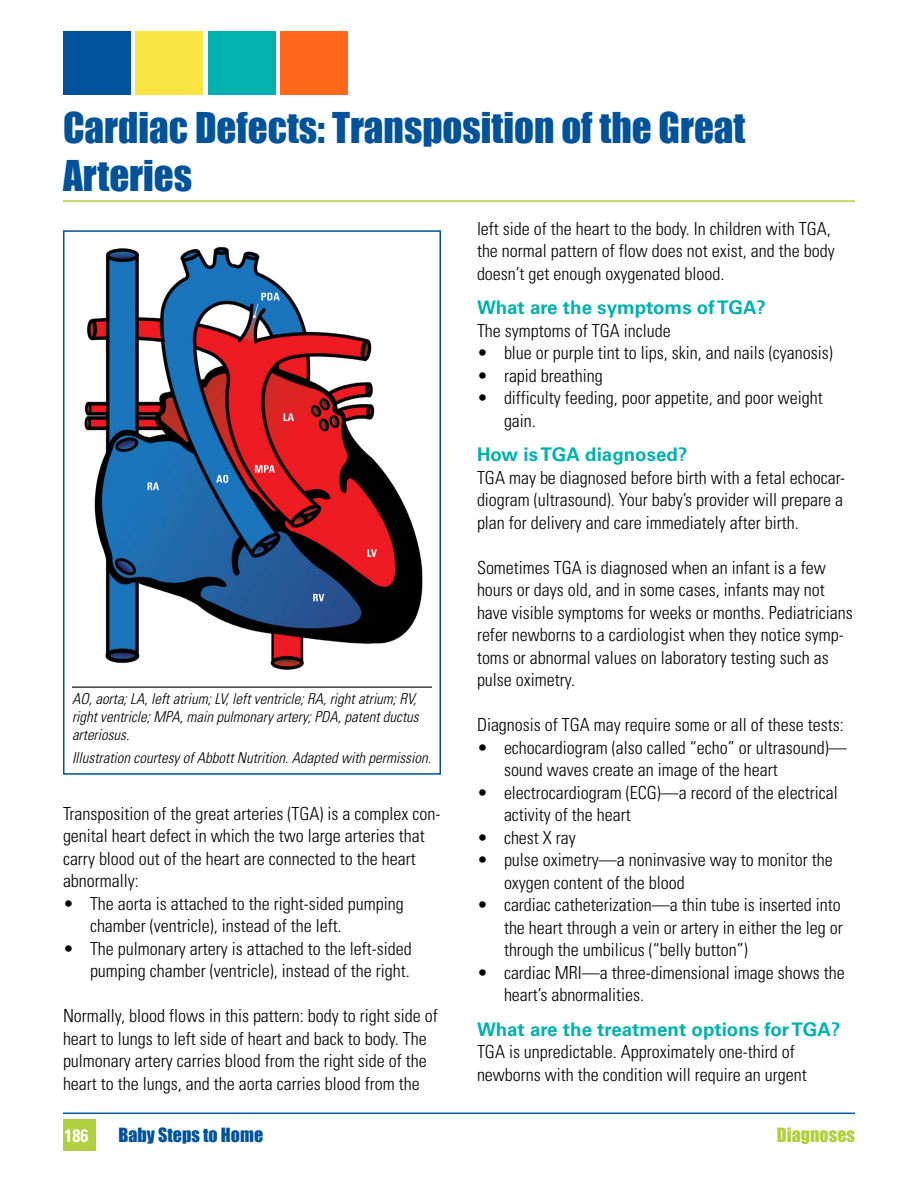
<style>
.page{position:relative;width:918px;height:1188px;background:#fff}
.page>*{position:absolute;margin:0;border:0;box-sizing:border-box;transform-origin:0 0}
.Headline_1{font:39px/48px "Impact";color:#00539b}
.Subhead_1{font:700 18.75px "Univers LT Std";color:#00b1b0}
.Body_text_no_indent{font:300 condensed 18px/22.5px "Univers LT Std";color:#000}
.Bullet_1{font:300 condensed 18px/22.5px "Univers LT Std";color:#000}
.t1{font:18px "Impact";color:#00539b}
.t2{font:18px "Impact";color:#b2cf3f}
.t3{font:700 condensed 18px "Univers LT Std";color:#fff}
.t4{font:italic 300 condensed 15px/18px "Univers LT Std";color:#000}
</style>
<div class="page">
<hr style="left:63px;top:1113px;width:792px;height:1px;background:#00539b">
<div style="left:135px;top:31px;width:68px;height:64px;background:#fce444"></div>
<div style="left:63px;top:31px;width:68px;height:64px;background:#00539b"></div>
<div style="left:208px;top:31px;width:67px;height:64px;background:#00b1b0"></div>
<div style="left:280px;top:31px;width:68px;height:64px;background:#ff671b"></div>
<div style="left:63px;top:1120px;width:32px;height:31px;background:#b2cf3f"></div>
<hr style="left:63px;top:200px;width:792px;height:2px;background:#b2cf3f">
<hr style="left:72px;top:687px;width:360px;height:1px;background:#000">
<img style="left:84px;top:247px;width:339px;height:423px">
<div style="left:63px;top:230px;width:378px;height:545px;border:2px solid #00539b"></div>
<p class="Headline_1" style="left:63px;top:104px;width:684px">Cardiac Defects: Transposition of the Great<br>Arteries</p>
<p class="t4" style="left:72px;top:690px;width:348px">AO, aorta; LA, left atrium; LV, left ventricle; RA, right atrium; RV, right ventricle; MPA, main pulmonary artery; PDA, patent ductus arteriosus.</p>
<p class="t4" style="left:72px;top:749px;width:361px">Illustration courtesy of Abbott Nutrition. Adapted with permission.</p>
<p class="Body_text_no_indent" style="left:63px;top:802px;width:379px">Transposition of the great arteries (TGA) is a complex con&shy;genital heart defect in which the two large arteries that carry blood out of the heart are connected to the heart abnormally:</p>
<p class="Bullet_1" style="left:90px;top:892px;width:315px;text-indent:-27px">• The aorta is attached to the right-sided pumping chamber (ventricle), instead of the left.</p>
<p class="Bullet_1" style="left:63px;top:937px;width:350px;text-align:right">• The pulmonary artery is attached to the left-sided pumping chamber (ventricle), instead of the right.</p>
<p class="Body_text_no_indent" style="left:63px;top:1005px;width:376px">Normally, blood flows in this pattern: body to right side of heart to lungs to left side of heart and back to body. The pulmonary artery carries blood from the right side of the heart to the lungs, and the aorta carries blood from the</p>
<p class="Body_text_no_indent" style="left:477px;top:217px;width:359px">left side of the heart to the body. In children with TGA, the normal pattern of flow does not exist, and the body doesn’t get enough oxygenated blood.</p>
<p class="Subhead_1" style="left:477px;top:297px;width:290px">What are the symptoms of TGA?</p>
<p class="Body_text_no_indent" style="left:477px;top:319px;width:195px">The symptoms of TGA include</p>
<p class="Bullet_1" style="left:477px;top:342px;width:357px">• blue or purple tint to lips, skin, and nails (cyanosis)</p>
<p class="Bullet_1" style="left:477px;top:364px;width:127px">• rapid breathing</p>
<p class="Bullet_1" style="left:504px;top:387px;width:320px;text-indent:-27px">• difficulty feeding, poor appetite, and poor weight gain.</p>
<p class="Subhead_1" style="left:477px;top:444px;width:212px">How is TGA diagnosed?</p>
<p class="Body_text_no_indent" style="left:477px;top:466px;width:370px;text-align:justify">TGA may be diagnosed before birth with a fetal echocar&shy;diogram (ultrasound). Your baby’s provider will prepare a plan for delivery and care immediately after birth.</p>
<p class="Body_text_no_indent" style="left:477px;top:556px;width:377px">Sometimes TGA is diagnosed when an infant is a few hours or days old, and in some cases, infants may not have visible symptoms for weeks or months. Pediatricians refer newborns to a cardiologist when they notice symp&shy;toms or abnormal values on laboratory testing such as pulse oximetry.</p>
<p class="Body_text_no_indent" style="left:477px;top:714px;width:368px">Diagnosis of TGA may require some or all of these tests:</p>
<p class="Bullet_1" style="left:504px;top:736px;width:344px;text-indent:-27px">• echocardiogram (also called “echo” or ultrasound)— sound waves create an image of the heart</p>
<p class="Bullet_1" style="left:504px;top:781px;width:335px;text-indent:-27px">• electrocardiogram (ECG)—a record of the electrical activity of the heart</p>
<p class="Bullet_1" style="left:477px;top:826px;width:100px">• chest X ray</p>
<p class="Bullet_1" style="left:504px;top:849px;width:330px;text-indent:-27px">• pulse oximetry—a noninvasive way to monitor the oxygen content of the blood</p>
<p class="Bullet_1" style="left:504px;top:894px;width:340px;text-align:justify;text-indent:-27px">• cardiac catheterization—a thin tube is inserted into the heart through a vein or artery in either the leg or through the umbilicus (“belly button”)</p>
<p class="Bullet_1" style="left:504px;top:961px;width:342px;text-indent:-27px">• cardiac MRI—a three-dimensional image shows the heart’s abnormalities.</p>
<p class="Subhead_1" style="left:477px;top:1018px;width:365px">What are the treatment options for TGA?</p>
<p class="Body_text_no_indent" style="left:477px;top:1041px;width:331px">TGA is unpredictable. Approximately one-third of newborns with the condition will require an urgent</p>
<p class="t3" style="left:64px;top:1125px;width:25px">186</p>
<p class="t1" style="left:118px;top:1124px;width:146px">Baby Steps to Home</p>
<p class="t2" style="left:777px;top:1124px;width:80px">Diagnoses</p>
</div>
